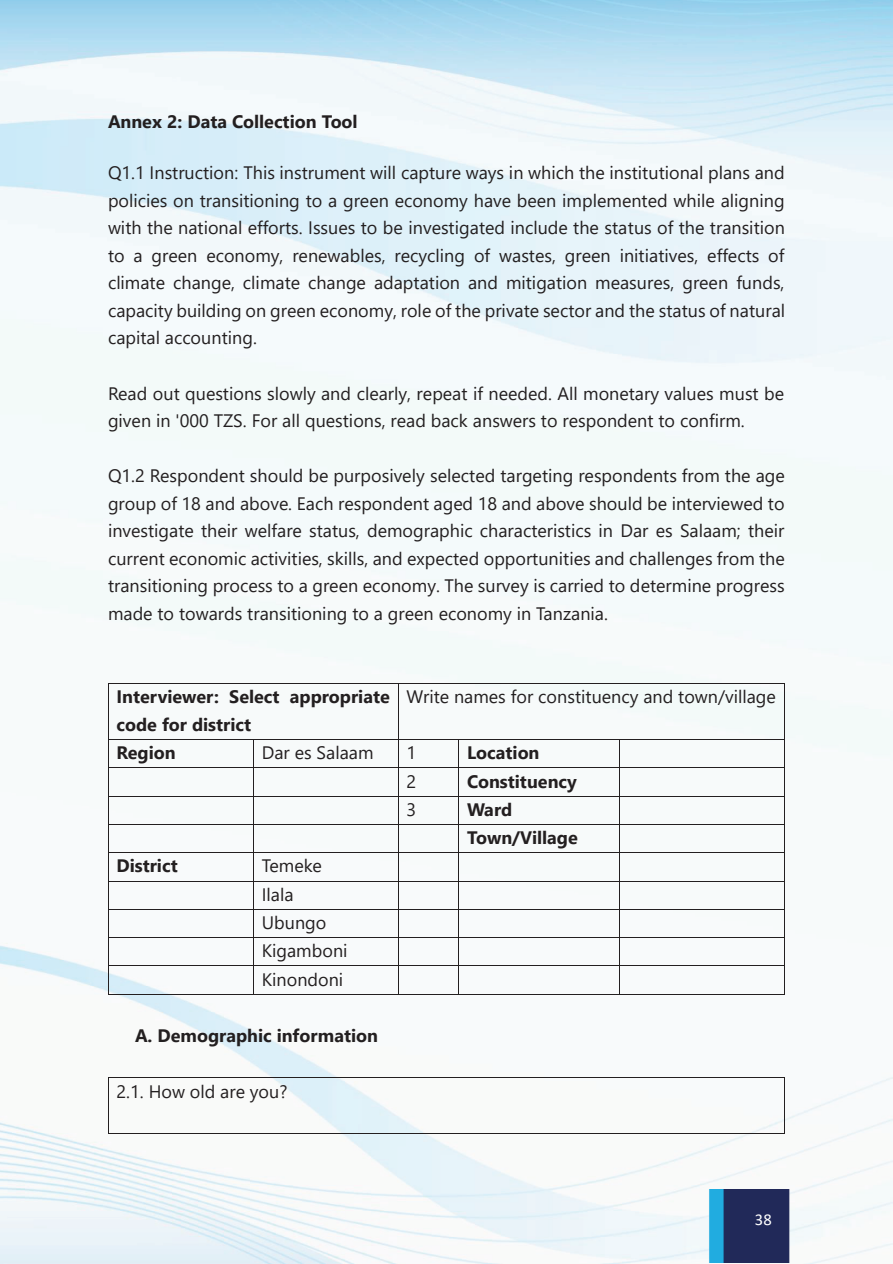
<style>
.page{position:relative;width:893px;height:1264px;background:#fff}
.page>*{position:absolute;margin:0;border:0;box-sizing:border-box;transform-origin:0 0}
.t1{font:18px/27.6px "Segoe UI";color:#231f20;text-align:justify}
.t2{font:700 18px/27.6px "Segoe UI";color:#231f20}
.t3{font:16.5px "Calibri";color:#fff}
</style>
<div class="page">
<img style="left:0;top:0;width:893px;height:1263px">
<img style="left:0;top:1189px;width:893px;height:72px">
<hr style="left:109px;top:683px;width:289px;height:1px;background:#231f20">
<hr style="left:399px;top:683px;width:385px;height:1px;background:#231f20">
<hr style="left:108px;top:683px;width:1px;height:55px;background:#231f20">
<hr style="left:398px;top:683px;width:1px;height:55px;background:#231f20">
<hr style="left:784px;top:683px;width:1px;height:55px;background:#231f20">
<hr style="left:109px;top:738px;width:144px;height:1px;background:#231f20">
<hr style="left:254px;top:738px;width:144px;height:1px;background:#231f20">
<hr style="left:399px;top:738px;width:60px;height:1px;background:#231f20">
<hr style="left:459px;top:738px;width:160px;height:1px;background:#231f20">
<hr style="left:620px;top:738px;width:164px;height:1px;background:#231f20">
<hr style="left:109px;top:767px;width:144px;height:1px;background:#231f20">
<hr style="left:254px;top:767px;width:144px;height:1px;background:#231f20">
<hr style="left:399px;top:767px;width:60px;height:1px;background:#231f20">
<hr style="left:459px;top:767px;width:160px;height:1px;background:#231f20">
<hr style="left:620px;top:767px;width:164px;height:1px;background:#231f20">
<hr style="left:109px;top:795px;width:144px;height:1px;background:#231f20">
<hr style="left:254px;top:795px;width:144px;height:1px;background:#231f20">
<hr style="left:399px;top:795px;width:60px;height:1px;background:#231f20">
<hr style="left:459px;top:795px;width:160px;height:1px;background:#231f20">
<hr style="left:620px;top:795px;width:164px;height:1px;background:#231f20">
<hr style="left:109px;top:823px;width:144px;height:1px;background:#231f20">
<hr style="left:254px;top:823px;width:144px;height:1px;background:#231f20">
<hr style="left:399px;top:823px;width:60px;height:1px;background:#231f20">
<hr style="left:459px;top:823px;width:160px;height:1px;background:#231f20">
<hr style="left:620px;top:823px;width:164px;height:1px;background:#231f20">
<hr style="left:109px;top:852px;width:144px;height:1px;background:#231f20">
<hr style="left:254px;top:852px;width:144px;height:1px;background:#231f20">
<hr style="left:399px;top:852px;width:60px;height:1px;background:#231f20">
<hr style="left:459px;top:852px;width:160px;height:1px;background:#231f20">
<hr style="left:620px;top:852px;width:164px;height:1px;background:#231f20">
<hr style="left:109px;top:880px;width:144px;height:1px;background:#231f20">
<hr style="left:254px;top:880px;width:144px;height:1px;background:#231f20">
<hr style="left:399px;top:880px;width:60px;height:1px;background:#231f20">
<hr style="left:459px;top:880px;width:160px;height:1px;background:#231f20">
<hr style="left:620px;top:880px;width:164px;height:1px;background:#231f20">
<hr style="left:109px;top:908px;width:144px;height:1px;background:#231f20">
<hr style="left:254px;top:908px;width:144px;height:1px;background:#231f20">
<hr style="left:399px;top:908px;width:60px;height:1px;background:#231f20">
<hr style="left:459px;top:908px;width:160px;height:1px;background:#231f20">
<hr style="left:620px;top:908px;width:164px;height:1px;background:#231f20">
<hr style="left:109px;top:937px;width:144px;height:1px;background:#231f20">
<hr style="left:254px;top:937px;width:144px;height:1px;background:#231f20">
<hr style="left:399px;top:937px;width:60px;height:1px;background:#231f20">
<hr style="left:459px;top:937px;width:160px;height:1px;background:#231f20">
<hr style="left:620px;top:937px;width:164px;height:1px;background:#231f20">
<hr style="left:109px;top:965px;width:144px;height:1px;background:#231f20">
<hr style="left:254px;top:965px;width:144px;height:1px;background:#231f20">
<hr style="left:399px;top:965px;width:60px;height:1px;background:#231f20">
<hr style="left:459px;top:965px;width:160px;height:1px;background:#231f20">
<hr style="left:620px;top:965px;width:164px;height:1px;background:#231f20">
<svg style="left:108px;top:738px;width:1px;height:256px"></svg>
<hr style="left:109px;top:993px;width:144px;height:1px;background:#231f20">
<svg style="left:253px;top:738px;width:1px;height:256px"></svg>
<hr style="left:254px;top:993px;width:144px;height:1px;background:#231f20">
<svg style="left:398px;top:738px;width:1px;height:256px"></svg>
<hr style="left:399px;top:993px;width:60px;height:1px;background:#231f20">
<svg style="left:459px;top:738px;width:1px;height:255px"></svg>
<hr style="left:459px;top:993px;width:160px;height:1px;background:#231f20">
<svg style="left:619px;top:738px;width:1px;height:256px"></svg>
<hr style="left:620px;top:993px;width:164px;height:1px;background:#231f20">
<svg style="left:784px;top:738px;width:1px;height:256px"></svg>
<hr style="left:109px;top:1076px;width:675px;height:1px;background:#231f20">
<hr style="left:108px;top:1077px;width:1px;height:55px;background:#231f20">
<hr style="left:109px;top:1132px;width:675px;height:1px;background:#231f20">
<hr style="left:784px;top:1077px;width:1px;height:55px;background:#231f20">
<p class="t2" style="left:108px;top:106px;width:251px">Annex 2: Data Collection Tool</p>
<p class="t1" style="left:108px;top:157px;width:679px">Q1.1 Instruction: This instrument will capture ways in which the institutional plans and policies on transitioning to a green economy have been implemented while aligning with the national efforts. Issues to be investigated include the status of the transition to a green economy, renewables, recycling of wastes, green initiatives, effects of climate change, climate change adaptation and mitigation measures, green funds, capacity building on green economy, role of the private sector and the status of natural capital accounting.</p>
<p class="t1" style="left:108px;top:378px;width:678px">Read out questions slowly and clearly, repeat if needed. All monetary values must be given in '000 TZS. For all questions, read back answers to respondent to confirm.</p>
<p class="t1" style="left:108px;top:460px;width:678px">Q1.2 Respondent should be purposively selected targeting respondents from the age group of 18 and above. Each respondent aged 18 and above should be interviewed to investigate their welfare status, demographic characteristics in Dar es Salaam; their current economic activities, skills, and expected opportunities and challenges from the transitioning process to a green economy. The survey is carried to determine progress made to towards transitioning to a green economy in Tanzania.</p>
<p class="t2" style="left:116px;top:681px;width:275px">Interviewer: Select appropriate code for district</p>
<p class="t1" style="left:406px;top:681px;width:371px">Write names for constituency and town/village</p>
<p class="t2" style="left:116px;top:737px;width:61px">Region</p>
<p class="t1" style="left:262px;top:737px;width:113px">Dar es Salaam</p>
<p class="t1" style="left:406px;top:737px;width:11px">1</p>
<p class="t2" style="left:467px;top:737px;width:74px">Location</p>
<p class="t1" style="left:406px;top:765px;width:11px">2</p>
<p class="t2" style="left:467px;top:765px;width:111px">Constituency</p>
<p class="t1" style="left:406px;top:794px;width:11px">3</p>
<p class="t2" style="left:467px;top:793px;width:112px;line-height:28.2px">Ward<br>Town/Village</p>
<p class="t2" style="left:116px;top:850px;width:63px">District</p>
<p class="t1" style="left:262px;top:850px;width:87px;line-height:28.2px;text-align:left">Temeke<br>Ilala<br>Ubungo<br>Kigamboni<br>Kinondoni</p>
<p class="t2" style="left:135px;top:1019px;width:244px">A. Demographic information</p>
<p class="t1" style="left:116px;top:1075px;width:173px">2.1. How old are you?</p>
<p class="t3" style="left:755px;top:1207px;width:18px">38</p>
</div>
